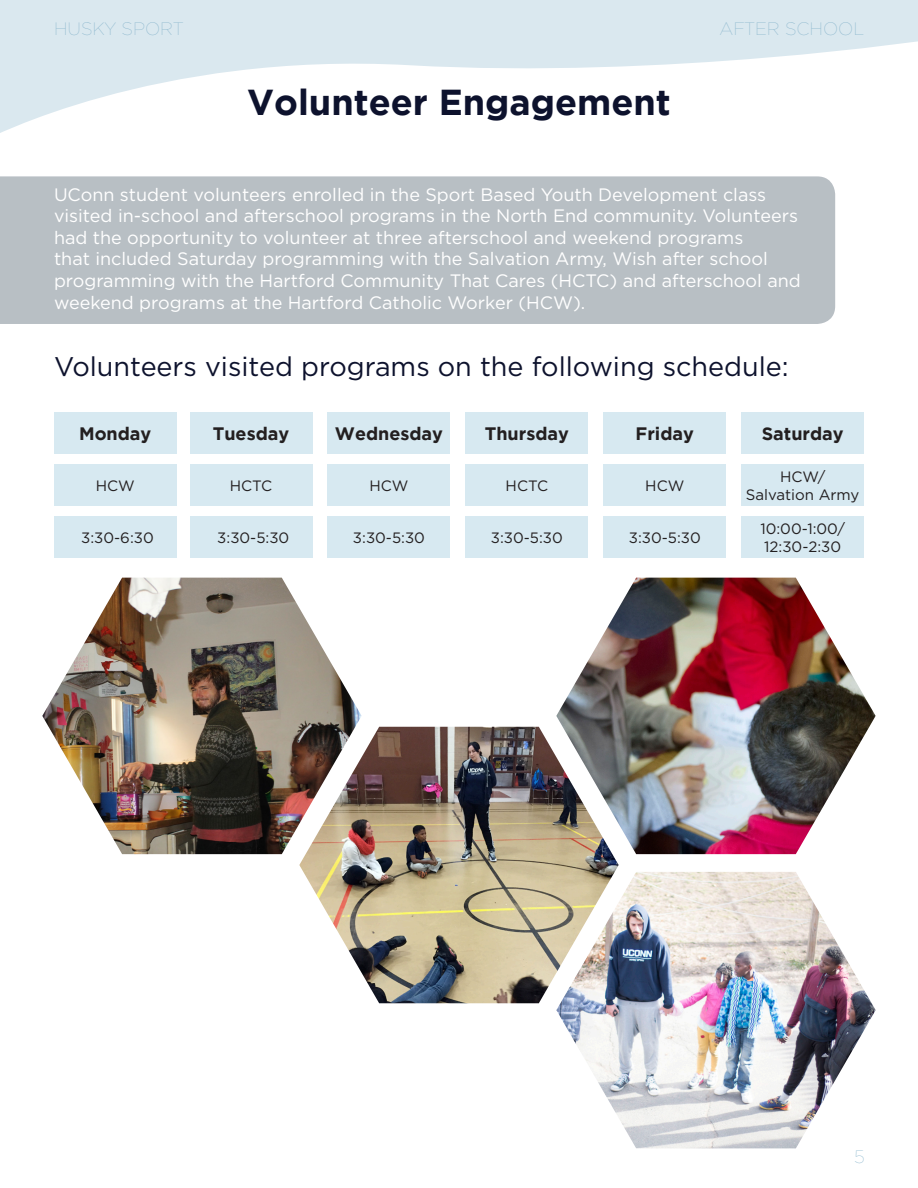
<style>
.page{position:relative;width:918px;height:1188px;background:#fff}
.page>*{position:absolute;margin:0;border:0;box-sizing:border-box;transform-origin:0 0}
.t1{font:700 36px "Gotham";color:#0d122d}
.t2{font:27px "Gotham";color:#0d122d}
.t3{font:18px/21.6px "Gotham";color:#fff}
.t4{font:700 18px "Gotham";color:#231f20}
.t5{font:100 18px "Gotham";color:#84b2ca}
.t6{font:15px/18px "Gotham";color:#231f20}
</style>
<div class="page">
<div style="left:0;top:176px;width:835px;height:148px;background:#b8bfc4"></div>
<svg style="left:0;top:0;width:918px;height:133px;fill:#dae8ef"></svg>
<div style="left:54px;top:412px;width:123px;height:42px;background:#d7e9f1"></div>
<div style="left:190px;top:412px;width:122px;height:42px;background:#d7e9f1"></div>
<div style="left:328px;top:412px;width:122px;height:42px;background:#d7e9f1"></div>
<div style="left:466px;top:412px;width:122px;height:42px;background:#d7e9f1"></div>
<div style="left:54px;top:464px;width:123px;height:42px;background:#d7e9f1"></div>
<div style="left:190px;top:464px;width:122px;height:42px;background:#d7e9f1"></div>
<div style="left:328px;top:464px;width:122px;height:42px;background:#d7e9f1"></div>
<div style="left:466px;top:464px;width:122px;height:42px;background:#d7e9f1"></div>
<div style="left:54px;top:516px;width:123px;height:42px;background:#d7e9f1"></div>
<div style="left:190px;top:516px;width:122px;height:42px;background:#d7e9f1"></div>
<div style="left:328px;top:516px;width:122px;height:42px;background:#d7e9f1"></div>
<div style="left:466px;top:516px;width:122px;height:42px;background:#d7e9f1"></div>
<div style="left:604px;top:412px;width:122px;height:42px;background:#d7e9f1"></div>
<div style="left:741px;top:412px;width:123px;height:42px;background:#d7e9f1"></div>
<div style="left:604px;top:464px;width:122px;height:42px;background:#d7e9f1"></div>
<div style="left:741px;top:464px;width:123px;height:42px;background:#d7e9f1"></div>
<div style="left:604px;top:516px;width:122px;height:42px;background:#d7e9f1"></div>
<div style="left:741px;top:516px;width:123px;height:42px;background:#d7e9f1"></div>
<img style="left:42px;top:578px;width:320px;height:276px">
<img style="left:299px;top:727px;width:320px;height:276px">
<img style="left:556px;top:578px;width:320px;height:276px">
<img style="left:556px;top:872px;width:320px;height:276px">
<p class="t5" style="left:54px;top:19px;width:131px">HUSKY SPORT</p>
<p class="t1" style="left:247px;top:81px;width:425px">Volunteer Engagement</p>
<p class="t5" style="left:720px;top:19px;width:146px">AFTER SCHOOL</p>
<p class="t3" style="left:54px;top:183px;width:748px">UConn student volunteers enrolled in the Sport Based Youth Development class visited in-school and afterschool programs in the North End community. Volunteers had the opportunity to volunteer at three afterschool and weekend programs<br>that included Saturday programming with the Salvation Army, Wish after school programming with the Hartford Community That Cares (HCTC) and afterschool and weekend programs at the Hartford Catholic Worker (HCW).</p>
<p class="t2" style="left:54px;top:349px;width:736px">Volunteers visited programs on the following schedule:</p>
<p class="t4" style="left:79px;top:423px;width:74px">Monday</p>
<p class="t4" style="left:213px;top:423px;width:78px">Tuesday</p>
<p class="t4" style="left:335px;top:423px;width:110px">Wednesday</p>
<p class="t4" style="left:485px;top:423px;width:86px">Thursday</p>
<p class="t6" style="left:96px;top:476px;width:41px">HCW</p>
<p class="t6" style="left:230px;top:476px;width:44px">HCTC</p>
<p class="t6" style="left:369px;top:476px;width:41px">HCW</p>
<p class="t6" style="left:506px;top:476px;width:44px">HCTC</p>
<p class="t6" style="left:81px;top:529px;width:74px">3:30-6:30</p>
<p class="t6" style="left:217px;top:529px;width:73px">3:30-5:30</p>
<p class="t6" style="left:353px;top:529px;width:73px">3:30-5:30</p>
<p class="t6" style="left:491px;top:529px;width:73px">3:30-5:30</p>
<p class="t4" style="left:636px;top:423px;width:60px">Friday</p>
<p class="t4" style="left:762px;top:423px;width:83px">Saturday</p>
<p class="t6" style="left:645px;top:476px;width:41px">HCW</p>
<p class="t6" style="left:780px;top:467px;width:47px">HCW/</p>
<p class="t6" style="left:746px;top:485px;width:115px">Salvation Army</p>
<p class="t6" style="left:629px;top:529px;width:73px">3:30-5:30</p>
<p class="t6" style="left:760px;top:520px;width:86px">10:00-1:00/<br>12:30-2:30</p>
<p class="t5" style="left:854px;top:1147px;width:12px">5</p>
</div>
